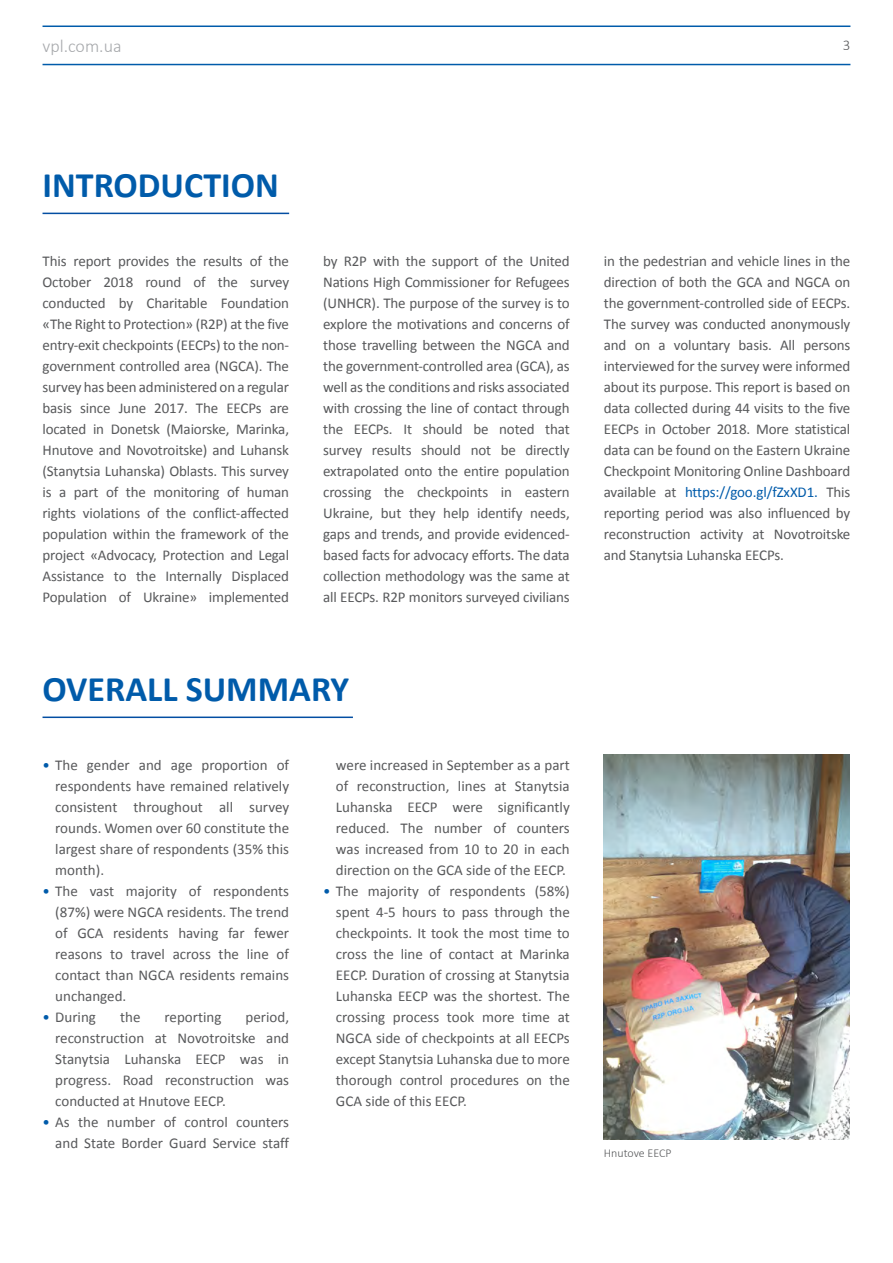
<style>
.page{position:relative;width:893px;height:1263px;background:#fff}
.page>*{position:absolute;margin:0;border:0;box-sizing:border-box;transform-origin:0 0}
.referencja{font:700 36px "Calibri";color:#005baa}
.t1{font:300 18px "Calibri";color:#a7a9ac}
.t2{font:15px/21px "Calibri";color:#58595b;text-align:justify}
.referencja-2{font:300 15px "Calibri";color:#58595b}
.t3{font:300 12px "Calibri";color:#58595b}
.s1{color:#005baa}
</style>
<div class="page">
<hr style="left:43px;top:64px;width:807px;height:1px;background:#005baa">
<hr style="left:43px;top:26px;width:807px;height:1px;background:#005baa">
<hr style="left:43px;top:213px;width:246px;height:1px;background:#034ea2">
<hr style="left:43px;top:716px;width:310px;height:2px;background:#034ea2">
<img style="left:604px;top:755px;width:246px;height:385px">
<p class="t1" style="left:43px;top:35px;width:80px">vpl.com.ua</p>
<p class="referencja-2" style="left:843px;top:35px;width:9px">3</p>
<p class="referencja" style="left:43px;top:162px;width:238px">INTRODUCTION</p>
<p class="t2" style="left:43px;top:250px;width:248px">This report provides the results of the October 2018 round of the survey conducted by Charitable Foundation «The Right to Protection» (R2P) at the five entry-exit checkpoints (EECPs) to the non&shy;government controlled area (NGCA). The survey has been administered on a regular basis since June 2017. The EECPs are located in Donetsk (Maiorske, Marinka, Hnutove and Novotroitske) and Luhansk (Stanytsia Luhanska) Oblasts. This survey is a part of the monitoring of human rights violations of the conflict-affected population within the framework of the project «Advocacy, Protection and Legal Assistance to the Internally Displaced Population of Ukraine» implemented</p>
<p class="t2" style="left:323px;top:250px;width:248px">by R2P with the support of the United Nations High Commissioner for Refugees (UNHCR). The purpose of the survey is to explore the motivations and concerns of those travelling between the NGCA and the government-controlled area (GCA), as well as the conditions and risks associated with crossing the line of contact through the EECPs. It should be noted that survey results should not be directly extrapolated onto the entire population crossing the checkpoints in eastern Ukraine, but they help identify needs, gaps and trends, and provide evidenced&shy;based facts for advocacy efforts. The data collection methodology was the same at all EECPs. R2P monitors surveyed civilians</p>
<p class="t2" style="left:604px;top:250px;width:248px">in the pedestrian and vehicle lines in the direction of both the GCA and NGCA on the government-controlled side of EECPs.<br>The survey was conducted anonymously and on a voluntary basis. All persons interviewed for the survey were informed about its purpose. This report is based on data collected during 44 visits to the five EECPs in October 2018. More statistical data can be found on the Eastern Ukraine Checkpoint Monitoring Online Dashboard available at <span class="s1">https://goo.gl/fZxXD1.</span> This reporting period was also influenced by reconstruction activity at Novotroitske and Stanytsia Luhanska EECPs.</p>
<p class="referencja" style="left:43px;top:666px;width:308px">OVERALL SUMMARY</p>
<p class="t2" style="left:55px;top:754px;width:235px;text-indent:-13px"><span class="s1">•</span> The gender and age proportion of respondents have remained relatively consistent throughout all survey rounds. Women over 60 constitute the largest share of respondents (35% this month).</p>
<p class="t2" style="left:55px;top:880px;width:235px;text-indent:-13px"><span class="s1">•</span> The vast majority of respondents (87%) were NGCA residents. The trend of GCA residents having far fewer reasons to travel across the line of contact than NGCA residents remains unchanged.</p>
<p class="t2" style="left:43px;top:1006px;width:55px"><span class="s1">•</span> During</p>
<p class="t2" style="left:120px;top:1006px;width:22px">the</p>
<p class="t2" style="left:165px;top:1006px;width:58px">reporting</p>
<p class="t2" style="left:55px;top:1006px;width:235px;text-indent:190px">period, reconstruction at Novotroitske and Stanytsia Luhanska EECP was in progress. Road reconstruction was conducted at Hnutove EECP.</p>
<p class="t2" style="left:43px;top:1111px;width:248px;text-align:right"><span class="s1">•</span> As the number of control counters and State Border Guard Service staff</p>
<p class="t2" style="left:336px;top:754px;width:235px">were increased in September as a part of reconstruction, lines at Stanytsia Luhanska EECP were significantly reduced. The number of counters was increased from 10 to 20 in each direction on the GCA side of the EECP.</p>
<p class="t2" style="left:336px;top:880px;width:235px;text-indent:-13px"><span class="s1">•</span> The majority of respondents (58%) spent 4-5 hours to pass through the checkpoints. It took the most time to cross the line of contact at Marinka EECP. Duration of crossing at Stanytsia Luhanska EECP was the shortest. The crossing process took more time at NGCA side of checkpoints at all EECPs except Stanytsia Luhanska due to more thorough control procedures on the GCA side of this EECP.</p>
<p class="t3" style="left:604px;top:1145px;width:69px">Hnutove EECP</p>
</div>
